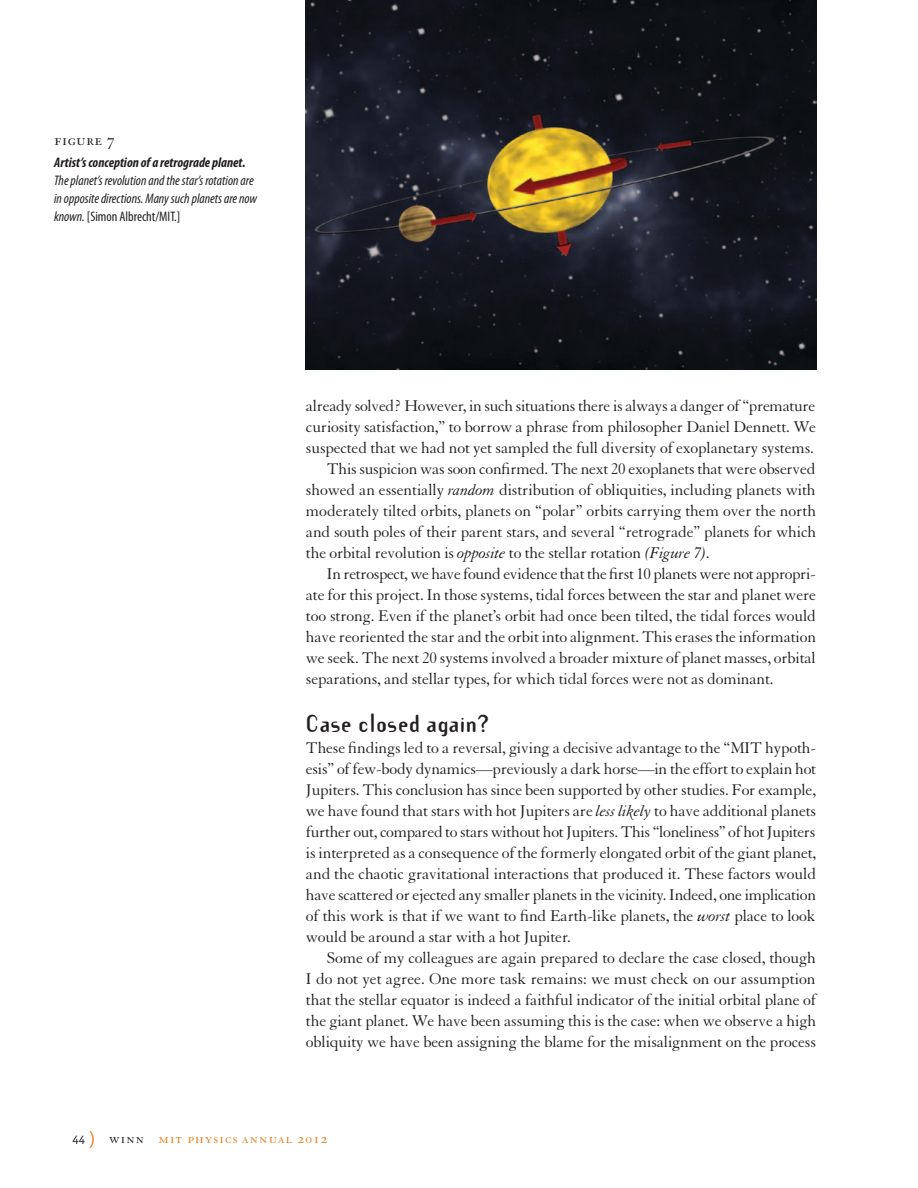
<style>
.page{position:relative;width:918px;height:1188px;background:#fff}
.page>*{position:absolute;margin:0;border:0;box-sizing:border-box;transform-origin:0 0}
.t1{font:700 21.75px "Template Gothic";color:#231f20}
.t2{font:17.25px "Granjon SC";letter-spacing:.03em;color:#231f20}
.t3{font:16.8px/21px "Granjon";letter-spacing:-.01em;color:#231f20;text-align:justify}
.t4{font:15px "Granjon SC";letter-spacing:.075em;color:#e97e1d}
.t5{font:italic condensed 13.8px/18px "Myriad Pro";color:#231f20}
.t6{font:italic 700 condensed 13.8px "Myriad Pro";color:#231f20}
.s1{font-style:normal}
.s2{font-style:italic}
.s3{font-family:"Officina San ITC Book SC";font-size:12.75px;color:#231f20}
.s4{font-family:"Officina San ITC Book SC";font-size:18px}
.s5{color:#231f20}
</style>
<div class="page">
<img style="left:305px;top:0;width:511px;height:370px">
<p class="t2" style="left:54px;top:130px;width:62px">figure 7</p>
<p class="t6" style="left:54px;top:155px;width:193px">Artist’s conception of a retrograde planet.</p>
<p class="t5" style="left:54px;top:172px;width:205px">The planet’s revolution and the star’s rotation are in opposite directions. Many such planets are now known. <span class="s1">[Simon Albrecht/MIT.]</span></p>
<p class="t3" style="left:306px;top:396px;width:511px">already solved? However, in such situations there is always a danger of “premature</p>
<p class="t3" style="left:306px;top:417px;width:512px">curiosity satisfaction,” to borrow a phrase from philosopher Daniel Dennett. We</p>
<p class="t3" style="left:306px;top:438px;width:509px">suspected that we had not yet sampled the full diversity of exoplanetary systems.</p>
<p class="t3" style="left:327px;top:459px;width:490px">This suspicion was soon confirmed. The next 20 exoplanets that were observed</p>
<p class="t3" style="left:306px;top:480px;width:511px">showed an essentially <span class="s2">random</span> distribution of obliquities, including planets with</p>
<p class="t3" style="left:306px;top:501px;width:512px">moderately tilted orbits, planets on “polar” orbits carrying them over the north</p>
<p class="t3" style="left:306px;top:522px;width:512px">and south poles of their parent stars, and several “retrograde” planets for which</p>
<p class="t3" style="left:306px;top:543px;width:406px">the orbital revolution is <span class="s2">opposite</span> to the stellar rotation <span class="s2">(Figure 7).</span></p>
<p class="t3" style="left:327px;top:564px;width:490px">In retrospect, we have found evidence that the first 10 planets were not appropri-</p>
<p class="t3" style="left:306px;top:585px;width:512px">ate for this project. In those systems, tidal forces between the star and planet were</p>
<p class="t3" style="left:306px;top:606px;width:512px">too strong. Even if the planet’s orbit had once been tilted, the tidal forces would</p>
<p class="t3" style="left:306px;top:627px;width:512px">have reoriented the star and the orbit into alignment. This erases the information</p>
<p class="t3" style="left:306px;top:648px;width:511px">we seek. The next 20 systems involved a broader mixture of planet masses, orbital</p>
<p class="t3" style="left:306px;top:669px;width:469px">separations, and stellar types, for which tidal forces were not as dominant.</p>
<p class="t1" style="left:306px;top:708px;width:185px">Case closed again?</p>
<p class="t3" style="left:306px;top:738px;width:512px">These findings led to a reversal, giving a decisive advantage to the “MIT hypoth&shy;esis” of few-body dynamics—previously a dark horse—in the effort to explain hot Jupiters. This conclusion has since been supported by other studies. For example, we have found that stars with hot Jupiters are <span class="s2">less likely</span> to have additional planets further out, compared to stars without hot Jupiters. This “loneliness” of hot Jupiters is interpreted as a consequence of the formerly elongated orbit of the giant planet, and the chaotic gravitational interactions that produced it. These factors would have scattered or ejected any smaller planets in the vicinity. Indeed, one implication of this work is that if we want to find Earth-like planets, the <span class="s2">worst</span> place to look would be around a star with a hot Jupiter.</p>
<p class="t3" style="left:306px;top:947px;width:512px;text-indent:21px">Some of my colleagues are again prepared to declare the case closed, though I do not yet agree. One more task remains: we must check on our assumption that the stellar equator is indeed a faithful indicator of the initial orbital plane of the giant planet. We have been assuming this is the case: when we observe a high obliquity we have been assigning the blame for the misalignment on the process</p>
<p class="t4" style="left:72px;top:1130px;width:257px"><span class="s3">44</span> <span class="s4">)</span> <span class="s5">winn</span> mit physics annual 2012</p>
</div>
